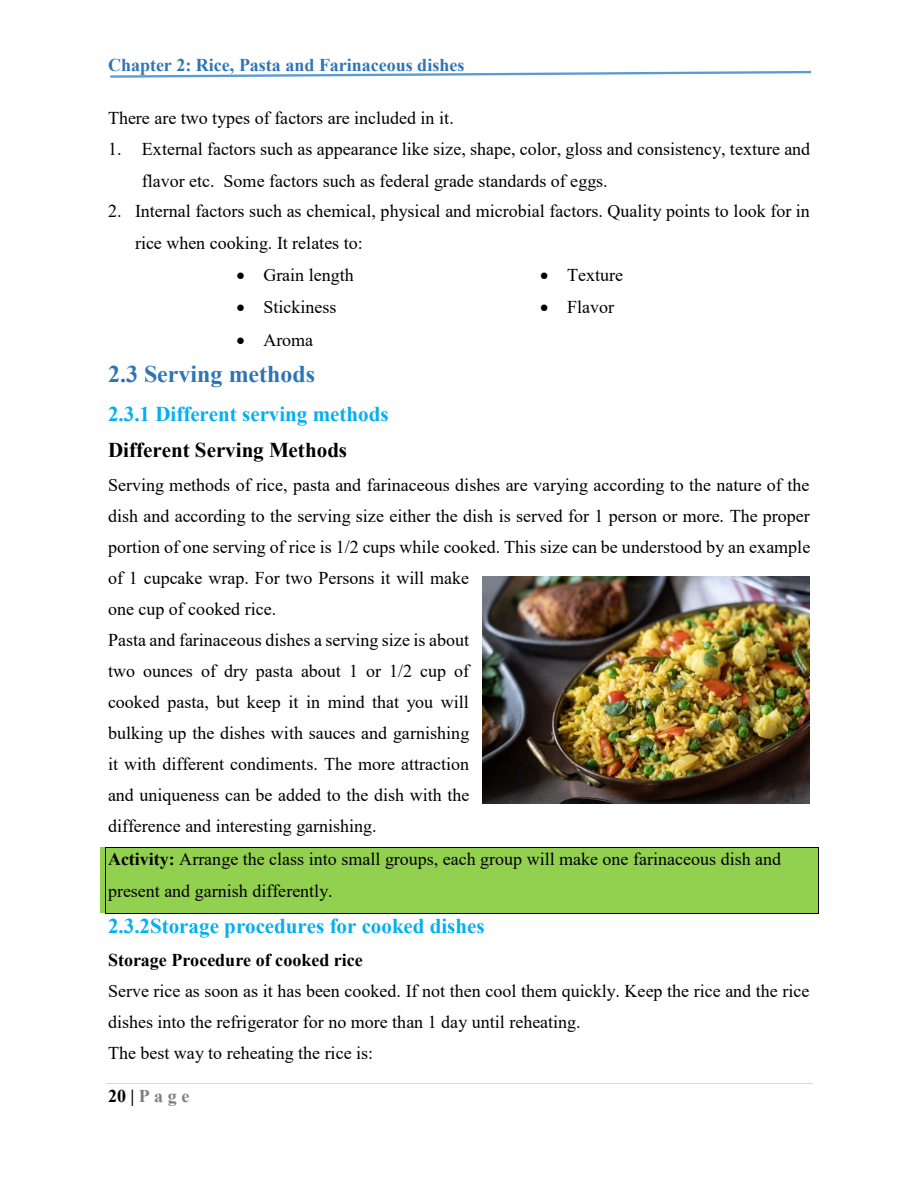
<style>
.page{position:relative;width:918px;height:1188px;background:#fff}
.page>*{position:absolute;margin:0;border:0;box-sizing:border-box;transform-origin:0 0}
.t1{font:700 24px "Times New Roman";color:#2e74b5}
.t2{font:700 21px "Times New Roman";color:#00b0f0}
.t3{font:700 21px "Times New Roman";color:#000}
.t4{font:18px/31px "Times New Roman";color:#000}
.t5{font:700 18px "Times New Roman";color:#2e75b6}
.t6{font:700 18px "Times New Roman";color:#000}
.t7{font:700 18px "Times New Roman";letter-spacing:.245em;color:#7f7f7f}
.s1{font-weight:700}
.s2{color:#000}
</style>
<div class="page">
<hr style="left:106px;top:1084px;width:706px;height:1px;background:#d9d9d9">
<svg style="left:110px;top:70px;width:702px;height:8px"></svg>
<div style="left:100px;top:848px;width:718px;height:32px;background:#92d050"></div>
<hr style="left:106px;top:847px;width:712px;height:1px;background:#000">
<hr style="left:105px;top:848px;width:1px;height:32px;background:#000">
<hr style="left:818px;top:848px;width:1px;height:32px;background:#000">
<div style="left:100px;top:880px;width:718px;height:33px;background:#92d050"></div>
<hr style="left:106px;top:913px;width:712px;height:1px;background:#000">
<hr style="left:105px;top:880px;width:1px;height:33px;background:#000">
<hr style="left:818px;top:880px;width:1px;height:33px;background:#000">
<img style="left:483px;top:576px;width:327px;height:227px">
<p class="t5" style="left:108px;top:52px;width:358px">Chapter 2: Rice, Pasta and Farinaceous dishes</p>
<p class="t4" style="left:108px;top:102px;width:347px">There are two types of factors are included in it.</p>
<p class="t4" style="left:142px;top:133px;width:670px;text-indent:-34px">1. External factors such as appearance like size, shape, color, gloss and consistency, texture and flavor etc. Some factors such as federal grade standards of eggs.</p>
<p class="t4" style="left:135px;top:195px;width:676px;text-indent:-27px">2. Internal factors such as chemical, physical and microbial factors. Quality points to look for in rice when cooking. It relates to:</p>
<p class="t4" style="left:236px;top:259px;width:119px">• Grain length</p>
<p class="t4" style="left:236px;top:291px;width:102px">• Stickiness</p>
<p class="t4" style="left:236px;top:324px;width:78px">• Aroma</p>
<p class="t4" style="left:540px;top:259px;width:85px">• Texture</p>
<p class="t4" style="left:540px;top:291px;width:75px">• Flavor</p>
<h2 class="t1" style="left:108px;top:357px;width:209px">2.3 Serving methods</h2>
<h3 class="t2" style="left:108px;top:399px;width:282px">2.3.1 Different serving methods</h3>
<p class="t3" style="left:108px;top:435px;width:241px">Different Serving Methods</p>
<p class="t4" style="left:108px;top:468px;width:704px">Serving methods of rice, pasta and farinaceous dishes are varying according to the nature of the dish and according to the serving size either the dish is served for 1 person or more. The proper portion of one serving of rice is 1/2 cups while cooked. This size can be understood by an example of 1 cupcake wrap. For two Persons it will make<br>one cup of cooked rice.</p>
<p class="t4" style="left:108px;top:624px;width:363px;text-align:justify">Pasta and farinaceous dishes a serving size is about two ounces of dry pasta about 1 or 1/2 cup of cooked pasta, but keep it in mind that you will bulking up the dishes with sauces and garnishing it with different condiments. The more attraction and uniqueness can be added to the dish with the difference and interesting garnishing.</p>
<p class="t4" style="left:108px;top:843px;width:675px"><span class="s1">Activity:</span> Arrange the class into small groups, each group will make one farinaceous dish and present and garnish differently.</p>
<h3 class="t2" style="left:108px;top:911px;width:378px">2.3.2Storage procedures for cooked dishes</h3>
<p class="t6" style="left:108px;top:947px;width:256px">Storage Procedure of cooked rice</p>
<p class="t4" style="left:108px;top:975px;width:703px">Serve rice as soon as it has been cooked. If not then cool them quickly. Keep the rice and the rice dishes into the refrigerator for no more than 1 day until reheating.</p>
<p class="t4" style="left:108px;top:1037px;width:267px">The best way to reheating the rice is:</p>
<p class="t7" style="left:108px;top:1083px;width:83px"><span class="s2">20|</span> Page</p>
</div>
